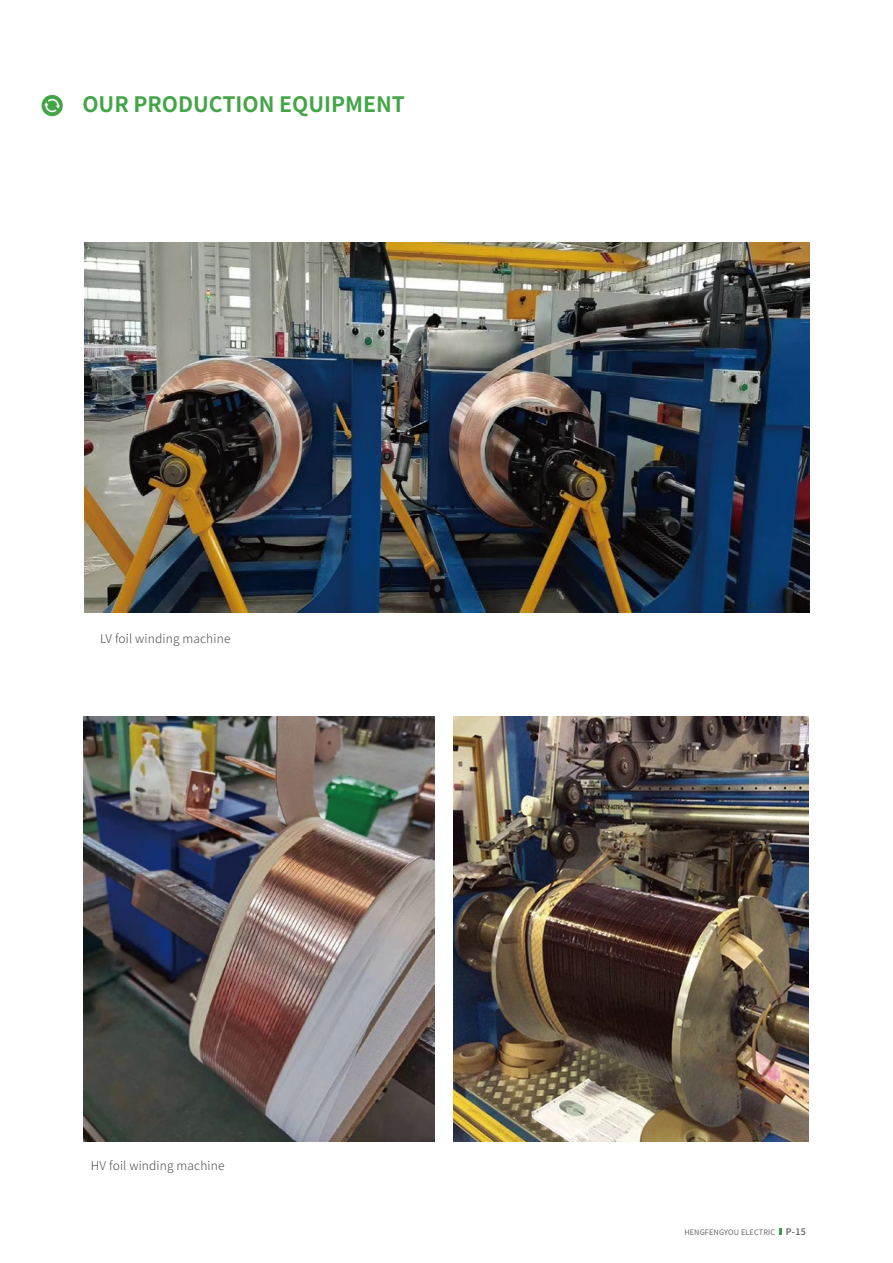
<style>
.page{position:relative;width:893px;height:1263px;background:#fff}
.page>*{position:absolute;margin:0;border:0;box-sizing:border-box;transform-origin:0 0}
.t1{font:700 21.3px "Source Han Sans CN";color:#44a448}
.t2{font:300 12px "Source Han Sans CN";letter-spacing:.01em;color:#4e4d4d}
.t3{font:7.5px "Source Han Sans CN";letter-spacing:.02em;color:#595757}
.s1{font-weight:500;font-size:9px}
</style>
<div class="page">
<img style="left:85px;top:242px;width:724px;height:371px">
<img style="left:454px;top:716px;width:354px;height:426px">
<img style="left:84px;top:716px;width:350px;height:426px">
<div style="left:42px;top:95px;width:21px;height:21px;background:#44a448;border-radius:50%"></div>
<svg style="left:44px;top:99px;width:16px;height:13px"></svg>
<svg style="left:779px;top:1228px;width:3px;height:7px"></svg>
<h1 class="t1" style="left:82px;top:93px;width:324px">OUR PRODUCTION EQUIPMENT</h1>
<p class="t2" style="left:100px;top:632px;width:132px">LV foil winding machine</p>
<p class="t2" style="left:91px;top:1159px;width:135px">HV foil winding machine</p>
<p class="t3" style="left:684px;top:1228px;width:123px">HENGFENGYOU ELECTRIC <span class="s1">P-15</span></p>
</div>
